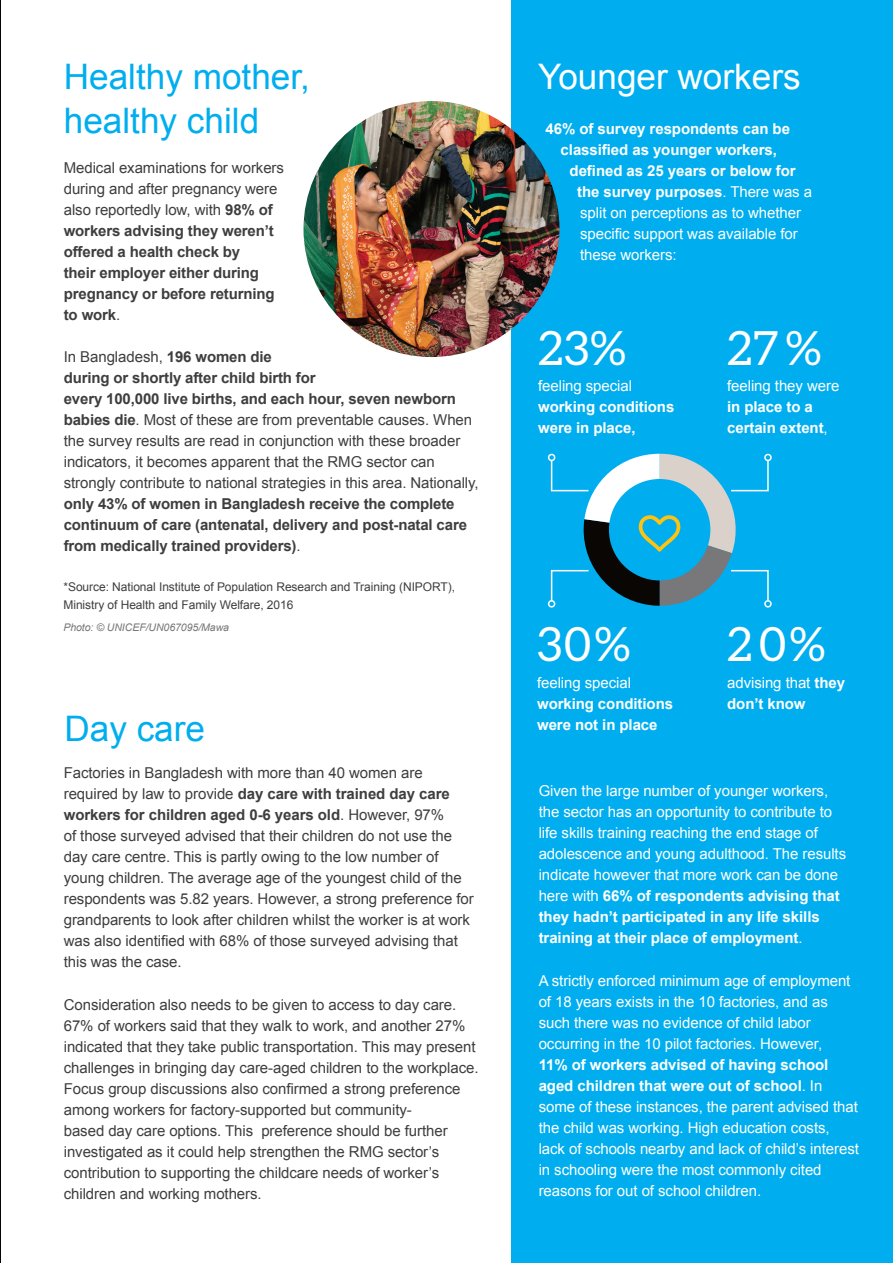
<style>
.page{position:relative;width:893px;height:1263px;background:#fff}
.page>*{position:absolute;margin:0;border:0;box-sizing:border-box;transform-origin:0 0}
.t1{font:47.25px "Aleo";letter-spacing:.03em;color:#fff}
.t2{font:35.1px/44px "Arial";color:#00aeef}
.t3{font:35.1px "Arial";color:#fff}
.t4{font:15px/21px "Arial";letter-spacing:-.005em;color:#3e3e3f}
.t5{font:15px/21px "Arial";letter-spacing:-.005em;color:#fff}
.t6{font:700 15px/21px "Arial";letter-spacing:-.01em;color:#3e3e3f}
.t7{font:700 15px/21px "Arial";letter-spacing:-.005em;color:#fff}
.t8{font:12px/18px "Arial";letter-spacing:-.005em;color:#3e3e3f}
.t9{font:italic 10.5px "Arial";letter-spacing:-.005em;color:#757679}
.s1{font-weight:400}
.s2{font-weight:700}
</style>
<div class="page">
<div style="left:511px;top:0;width:382px;height:1263px;background:#00aeef"></div>
<img style="left:303px;top:101px;width:256px;height:256px;border-radius:128px">
<div style="left:548px;top:454px;width:7px;height:7px;border:2px solid #fff;border-radius:50%"></div>
<div style="left:548px;top:600px;width:7px;height:8px;border:2px solid #fff;border-radius:50%"></div>
<div style="left:764px;top:454px;width:8px;height:7px;border:2px solid #fff;border-radius:50%"></div>
<div style="left:764px;top:600px;width:8px;height:8px;border:2px solid #fff;border-radius:50%"></div>
<svg style="left:550px;top:454px;width:219px;height:152px"></svg>
<img style="left:0;top:0;width:1px;height:1263px">
<p class="t2" style="left:64px;top:55px;width:248px">Healthy mother, healthy child</p>
<p class="t6" style="left:64px;top:158px;width:222px"><span class="s1">Medical examinations for workers during and after pregnancy were also reportedly low, with</span> 98% of workers advising they weren’t offered a health check by<br>their employer either during pregnancy or before returning to work<span class="s1">.</span></p>
<p class="t6" style="left:64px;top:347px;width:416px"><span class="s1">In Bangladesh,</span> 196 women die<br>during or shortly after child birth for<br>every 100,000 live births, and each hour, seven newborn babies die<span class="s1">. Most of these are from preventable causes. When the survey results are read in conjunction with these broader indicators, it becomes apparent that the RMG sector can strongly contribute to national strategies in this area. Nationally, </span>only 43% of women in Bangladesh receive the complete continuum of care (antenatal, delivery and post-natal care from medically trained providers)<span class="s1">.</span></p>
<p class="t8" style="left:63px;top:578px;width:393px">*Source: National Institute of Population Research and Training (NIPORT),<br>Ministry of Health and Family Welfare, 2016</p>
<p class="t9" style="left:63px;top:620px;width:167px">Photo: © UNICEF/UN067095/Mawa</p>
<p class="t2" style="left:64px;top:707px;width:142px">Day care</p>
<p class="t4" style="left:64px;top:763px;width:411px">Factories in Bangladesh with more than 40 women are required by law to provide <span class="s2">day care with trained day care workers for children aged 0-6 years old</span>. However, 97%<br>of those surveyed advised that their children do not use the day care centre. This is partly owing to the low number of young children. The average age of the youngest child of the respondents was 5.82 years. However, a strong preference for grandparents to look after children whilst the worker is at work was also identified with 68% of those surveyed advising that this was the case.</p>
<p class="t4" style="left:64px;top:994px;width:416px">Consideration also needs to be given to access to day care.<br>67% of workers said that they walk to work, and another 27% indicated that they take public transportation. This may present challenges in bringing day care-aged children to the workplace.<br>Focus group discussions also confirmed a strong preference among workers for factory-supported but community-<br>based day care options. This preference should be further investigated as it could help strengthen the RMG sector’s contribution to supporting the childcare needs of worker’s children and working mothers.</p>
<p class="t3" style="left:538px;top:54px;width:264px">Younger workers</p>
<p class="t7" style="left:546px;top:119px;width:246px">46% of survey respondents can be</p>
<p class="t7" style="left:561px;top:140px;width:218px">classified as younger workers,</p>
<p class="t7" style="left:570px;top:161px;width:228px">defined as 25 years or below for</p>
<p class="t7" style="left:577px;top:182px;width:236px">the survey purposes<span class="s1">. There was a</span></p>
<p class="t5" style="left:580px;top:203px;width:222px">split on perceptions as to whether</p>
<p class="t5" style="left:580px;top:224px;width:219px">specific support was available for</p>
<p class="t5" style="left:580px;top:245px;width:98px">these workers:</p>
<p class="t1" style="left:538px;top:321px;width:90px">23%</p>
<p class="t1" style="left:727px;top:321px;width:96px">27%</p>
<p class="t7" style="left:538px;top:376px;width:138px"><span class="s1">feeling special </span>working conditions were in place,</p>
<p class="t7" style="left:727px;top:376px;width:114px"><span class="s1">feeling they were </span>in place to a certain extent<span class="s1">,</span></p>
<p class="t1" style="left:537px;top:618px;width:95px">30%</p>
<p class="t1" style="left:727px;top:618px;width:100px">20%</p>
<p class="t7" style="left:537px;top:673px;width:138px"><span class="s1">feeling special </span>working conditions were not in place</p>
<p class="t7" style="left:727px;top:673px;width:119px"><span class="s1">advising that</span> they don’t know</p>
<p class="t5" style="left:539px;top:781px;width:309px">Given the large number of younger workers, the sector has an opportunity to contribute to life skills training reaching the end stage of adolescence and young adulthood. The results indicate however that more work can be done here with <span class="s2">66% of respondents advising that they hadn’t participated in any life skills training at their place of employment</span>.</p>
<p class="t5" style="left:539px;top:970px;width:322px">A strictly enforced minimum age of employment of 18 years exists in the 10 factories, and as such there was no evidence of child labor occurring in the 10 pilot factories. However,<br><span class="s2">11% of workers advised of having school aged children that were out of school</span>. In some of these instances, the parent advised that the child was working. High education costs, lack of schools nearby and lack of child’s interest in schooling were the most commonly cited reasons for out of school children.</p>
</div>
